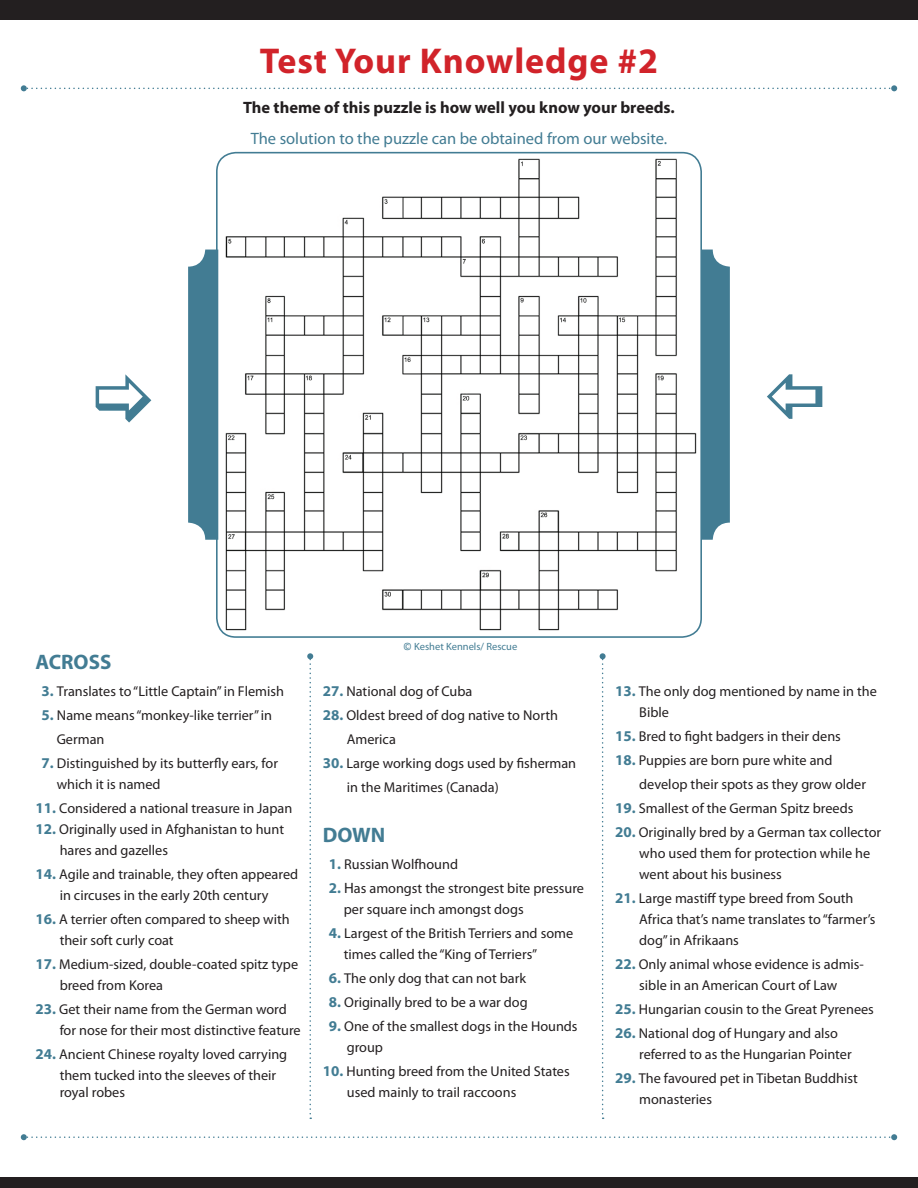
<style>
.page{position:relative;width:918px;height:1188px;background:#fff}
.page>*{position:absolute;margin:0;border:0;box-sizing:border-box;transform-origin:0 0}
.t1{font:700 36px "Myriad Pro";letter-spacing:.025em;color:#d1232a}
.t2{font:700 21px "Myriad Pro";color:#427c93}
.t3{font:16.5px "Myriad Pro";color:#427c93}
.t4{font:700 16.5px "Myriad Pro";color:#231f20}
.t5{font:14.25px/21px "Myriad Pro";color:#231f20}
.t6{font:10.5px "Myriad Pro";color:#427c93}
.s1{font-weight:700;font-size:15px;color:#427c93}
.s2{font-family:"Calibri"}
.s3{font-size:15px}
</style>
<div class="page">
<div style="left:0;top:0;width:918px;height:19px;background:#231f20"></div>
<div style="left:0;top:1178px;width:918px;height:10px;background:#231f20"></div>
<svg style="left:21px;top:1134px;width:876px;height:6px"></svg>
<svg style="left:21px;top:85px;width:876px;height:6px"></svg>
<div style="left:188px;top:250px;width:542px;height:290px;background:#427c93;border-radius:17px"></div>
<img style="left:218px;top:153px;width:483px;height:484px">
<div style="left:216px;top:152px;width:486px;height:486px;border:2px solid #427c93;border-radius:19px"></div>
<svg style="left:307px;top:653px;width:6px;height:466px"></svg>
<svg style="left:600px;top:653px;width:6px;height:466px"></svg>
<h1 class="t1" style="left:260px;top:37px;width:400px">Test Your Knowledge #2</h1>
<p class="t4" style="left:243px;top:96px;width:433px">The theme of this puzzle is how well you know your breeds.</p>
<p class="t3" style="left:251px;top:129px;width:418px">The solution to the puzzle can be obtained from our website.</p>
<h2 class="t2" style="left:36px;top:648px;width:77px">ACROSS</h2>
<p class="t5" style="left:42px;top:681px;width:244px"><span class="s1">3.</span> Translates to “Little Captain” in Flemish</p>
<p class="t5" style="left:57px;top:703px;width:217px;line-height:24px;text-indent:-15px"><span class="s1">5.</span> Name means “monkey-like terrier” in<br>German</p>
<p class="t5" style="left:57px;top:753px;width:223px;text-indent:-15px"><span class="s1">7.</span> Distinguished by its butterfly ears, for which it is named</p>
<p class="t5" style="left:36px;top:798px;width:258px"><span class="s1">11.</span> Considered a national treasure in Japan</p>
<p class="t5" style="left:60px;top:819px;width:226px;text-indent:-24px"><span class="s1">12.</span> Originally used in Afghanistan to hunt hares and gazelles</p>
<p class="t5" style="left:36px;top:864px;width:264px;text-align:center"><span class="s1">14.</span> Agile and trainable, they often appeared in circuses in the early 20th century</p>
<p class="t5" style="left:60px;top:909px;width:232px;text-indent:-24px"><span class="s1">16.</span> A terrier often compared to sheep with their soft curly coat</p>
<p class="t5" style="left:60px;top:954px;width:240px;text-indent:-24px"><span class="s1">17.</span> Medium-sized, double-coated spitz type breed from Korea</p>
<p class="t5" style="left:60px;top:999px;width:242px;text-indent:-24px"><span class="s1">23.</span> Get their name from the German word for nose for their most distinctive feature</p>
<p class="t5" style="left:60px;top:1044px;width:229px;text-indent:-24px"><span class="s1">24.</span> Ancient Chinese royalty loved carrying them tucked into the sleeves of their</p>
<p class="t5" style="left:60px;top:1082px;width:67px">royal robes</p>
<p class="t6" style="left:403px;top:640px;width:116px"><span class="s2">©</span> Keshet Kennels/ Rescue</p>
<p class="t5" style="left:323px;top:681px;width:151px"><span class="s1">27.</span> National dog of Cuba</p>
<p class="t5" style="left:347px;top:703px;width:213px;line-height:24px;text-indent:-24px"><span class="s1">28.</span> Oldest breed of dog native to North<br>America</p>
<p class="t5" style="left:347px;top:751px;width:231px;line-height:24px;text-indent:-24px"><span class="s1">30.</span> Large working dogs used by fisherman in the Maritimes (Canada)</p>
<h2 class="t2" style="left:323px;top:822px;width:64px">DOWN</h2>
<p class="t5" style="left:329px;top:854px;width:131px"><span class="s1">1.</span> Russian Wolfhound</p>
<p class="t5" style="left:344px;top:878px;width:242px;text-indent:-15px"><span class="s1">2.</span> <span class="s3">H</span>as amongst the strongest bite pressure per square inch amongst dogs</p>
<p class="t5" style="left:344px;top:923px;width:231px;text-indent:-15px"><span class="s1">4.</span> Largest of the British Terriers and some times called the “King of Terriers”</p>
<p class="t5" style="left:329px;top:968px;width:199px"><span class="s1">6.</span> The only dog that can not bark</p>
<p class="t5" style="left:329px;top:992px;width:200px"><span class="s1">8.</span> Originally bred to be a war dog</p>
<p class="t5" style="left:347px;top:1016px;width:232px;text-indent:-18px"><span class="s1">9.</span> One of the smallest dogs in the Hounds group</p>
<p class="t5" style="left:347px;top:1061px;width:224px;text-indent:-24px"><span class="s1">10.</span> Hunting breed from the United States used mainly to trail raccoons</p>
<p class="t5" style="left:639px;top:681px;width:239px;text-indent:-24px"><span class="s1">13.</span> The only dog mentioned by name in the<br>Bible</p>
<p class="t5" style="left:615px;top:726px;width:227px"><span class="s1">15.</span> Bred to fight badgers in their dens</p>
<p class="t5" style="left:639px;top:748px;width:228px;line-height:24px;text-indent:-24px"><span class="s1">18.</span> Puppies are born pure white and develop their spots as they grow older</p>
<p class="t5" style="left:615px;top:798px;width:240px"><span class="s1">19.</span> Smallest of the German Spitz breeds</p>
<p class="t5" style="left:639px;top:822px;width:244px;text-indent:-24px"><span class="s1">20.</span> Originally bred by a German tax collector who used them for protection while he went about his business</p>
<p class="t5" style="left:639px;top:888px;width:238px;text-indent:-24px"><span class="s1">21.</span> Large mastiff type breed from South<br>Africa that’s name translates to “farmer’s dog” in Afrikaans</p>
<p class="t5" style="left:615px;top:954px;width:250px;text-align:center"><span class="s1">22.</span> Only animal whose evidence is admis&shy;sible in an American Court of Law</p>
<p class="t5" style="left:615px;top:999px;width:260px"><span class="s1">25.</span> Hungarian cousin to the Great Pyrenees</p>
<p class="t5" style="left:639px;top:1023px;width:214px;text-indent:-24px"><span class="s1">26.</span> National dog of Hungary and also referred to as the Hungarian Pointer</p>
<p class="t5" style="left:639px;top:1068px;width:220px;text-indent:-24px"><span class="s1">29.</span> The favoured pet in Tibetan Buddhist monasteries</p>
</div>
